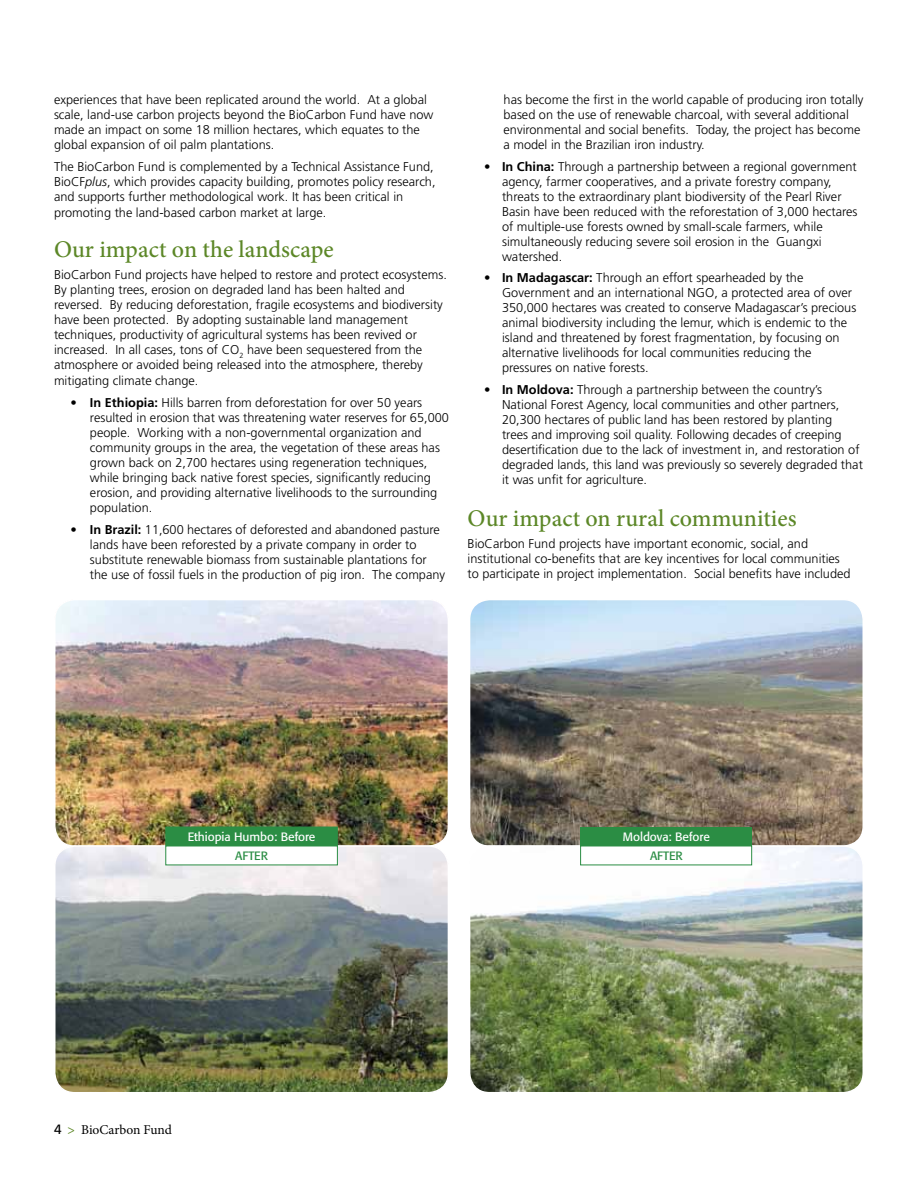
<style>
.page{position:relative;width:918px;height:1188px;background:#fff}
.page>*{position:absolute;margin:0;border:0;box-sizing:border-box;transform-origin:0 0}
.t1{font:500 24px "Minion Pro";color:#5c8727}
.t2{font:13.5px "Minion Pro";color:#000}
.t3{font:300 12.75px/15px "Frutiger";color:#000}
.t4{font:12px "Formata";letter-spacing:-.005em;color:#fff}
.t5{font:12px "Formata";letter-spacing:-.005em;color:#2b8d44}
.s1{font-style:italic}
.s2{font-weight:700}
.s3{font-family:"Frutiger"}
.s4{font-weight:600;color:#5c8727}
</style>
<div class="page">
<img style="left:57px;top:602px;width:389px;height:487px">
<div style="left:54px;top:599px;width:395px;height:248px;border:2px solid #fff;border-radius:20px"></div>
<img style="left:55px;top:846px;width:393px;height:247px;border-radius:20px">
<div style="left:54px;top:845px;width:395px;height:248px;border:2px solid #fff;border-radius:20px"></div>
<div style="left:165px;top:827px;width:173px;height:19px;background:#2b8d44"></div>
<div style="left:165px;top:846px;width:173px;height:19px;background:#fff"></div>
<img style="left:472px;top:602px;width:389px;height:488px">
<div style="left:469px;top:599px;width:395px;height:248px;border:2px solid #fff;border-radius:20px"></div>
<div style="left:469px;top:845px;width:395px;height:248px;border:2px solid #fff;border-radius:20px"></div>
<div style="left:580px;top:827px;width:172px;height:19px;background:#2b8d44"></div>
<div style="left:580px;top:846px;width:172px;height:19px;background:#fff"></div>
<p class="t3" style="left:54px;top:92px;width:381px">experiences that have been replicated around the world. At a global scale, land-use carbon projects beyond the BioCarbon Fund have now made an impact on some 18 million hectares, which equates to the global expansion of oil palm plantations.</p>
<p class="t3" style="left:54px;top:159px;width:383px">The BioCarbon Fund is complemented by a Technical Assistance Fund,<br>BioCF<span class="s1">plus</span>, which provides capacity building, promotes policy research, and supports further methodological work. It has been critical in</p>
<p class="t3" style="left:54px;top:206px;width:274px">promoting the land-based carbon market at large.</p>
<h1 class="t1" style="left:54px;top:233px;width:281px">Our impact on the landscape</h1>
<p class="t3" style="left:54px;top:267px;width:394px">BioCarbon Fund projects have helped to restore and protect ecosystems.<br>By planting trees, erosion on degraded land has been halted and reversed. By reducing deforestation, fragile ecosystems and biodiversity have been protected. By adopting sustainable land management techniques, productivity of agricultural systems has been revived or increased. In all cases, tons of CO<sub>2</sub> have been sequestered from the atmosphere or avoided being released into the atmosphere, thereby</p>
<p class="t3" style="left:54px;top:374px;width:146px">mitigating climate change.</p>
<p class="t3" style="left:90px;top:395px;width:360px;text-indent:-19px"><span class="s2">• In Ethiopia:</span> Hills barren from deforestation for over 50 years resulted in erosion that was threatening water reserves for 65,000 people. Working with a non-governmental organization and community groups in the area, the vegetation of these areas has grown back on 2,700 hectares using regeneration techniques, while bringing back native forest species, significantly reducing erosion, and providing alternative livelihoods to the surrounding population.</p>
<p class="t3" style="left:90px;top:522px;width:357px;text-indent:-19px"><span class="s2">• In Brazil:</span> 11,600 hectares of deforested and abandoned pasture lands have been reforested by a private company in order to substitute renewable biomass from sustainable plantations for the use of fossil fuels in the production of pig iron. The company</p>
<p class="t3" style="left:504px;top:92px;width:362px">has become the first in the world capable of producing iron totally based on the use of renewable charcoal, with several additional environmental and social benefits. Today, the project has become a model in the Brazilian iron industry.</p>
<p class="t3" style="left:502px;top:159px;width:357px;text-indent:-18px"><span class="s2">• In China:</span> Through a partnership between a regional government agency, farmer cooperatives, and a private forestry company, threats to the extraordinary plant biodiversity of the Pearl River Basin have been reduced with the reforestation of 3,000 hectares of multiple-use forests owned by small-scale farmers, while simultaneously reducing severe soil erosion in the Guangxi watershed.</p>
<p class="t3" style="left:502px;top:271px;width:356px;text-indent:-18px"><span class="s2">• In Madagascar:</span> Through an effort spearheaded by the Government and an international NGO, a protected area of over 350,000 hectares was created to conserve Madagascar’s precious animal biodiversity including the lemur, which is endemic to the island and threatened by forest fragmentation, by focusing on alternative livelihoods for local communities reducing the pressures on native forests.</p>
<p class="t3" style="left:502px;top:382px;width:362px;text-indent:-18px"><span class="s2">• In Moldova:</span> Through a partnership between the country’s National Forest Agency, local communities and other partners, 20,300 hectares of public land has been restored by planting<br>trees and improving soil quality. Following decades of creeping desertification due to the lack of investment in, and restoration of degraded lands, this land was previously so severely degraded that it was unfit for agriculture.</p>
<h1 class="t1" style="left:468px;top:502px;width:330px">Our impact on rural communities</h1>
<p class="t3" style="left:468px;top:536px;width:385px">BioCarbon Fund projects have important economic, social, and institutional co-benefits that are key incentives for local communities to participate in project implementation. Social benefits have included</p>
<p class="t4" style="left:188px;top:829px;width:129px">Ethiopia Humbo: Before</p>
<p class="t5" style="left:235px;top:848px;width:34px">AFTER</p>
<p class="t4" style="left:623px;top:829px;width:88px">Moldova: Before</p>
<p class="t5" style="left:650px;top:848px;width:34px">AFTER</p>
<p class="t2" style="left:54px;top:1121px;width:120px"><span class="s3">4</span> <span class="s4">&gt;</span> BioCarbon Fund</p>
</div>
